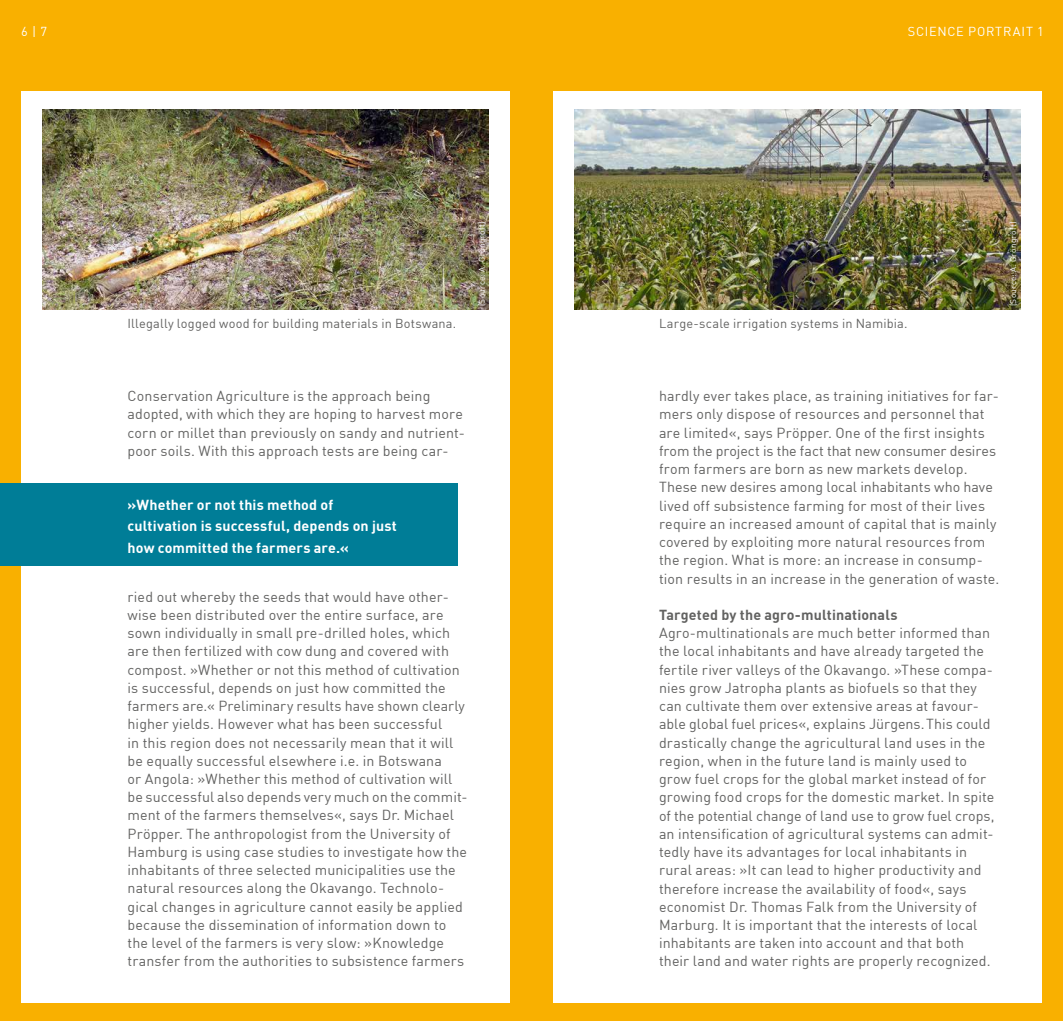
<style>
.page{position:relative;width:1063px;height:1021px;background:#fff}
.page>*{position:absolute;margin:0;border:0;box-sizing:border-box;transform-origin:0 0}
.t1{font:14.25px/18.3px "DIN";letter-spacing:.01em;color:#626261}
.t2{font:700 14.25px/21px "DIN";letter-spacing:.01em;color:#fff}
.t3{font:700 14.25px "DIN";letter-spacing:.01em;color:#626261}
.t4{font:12.75px "DIN";letter-spacing:.015em;color:#626261}
.t5{font:12.75px "DIN";letter-spacing:.07em;color:#fff}
.t6{font:8.25px "DIN";letter-spacing:.03em;color:#fff}
</style>
<div class="page">
<div style="left:0;top:0;width:1063px;height:1020px;background:#f9b000"></div>
<div style="left:21px;top:91px;width:489px;height:911px;background:#fff"></div>
<div style="left:553px;top:91px;width:489px;height:911px;background:#fff"></div>
<div style="left:0;top:483px;width:457px;height:82px;background:#007d97"></div>
<img style="left:574px;top:109px;width:446px;height:201px">
<img style="left:43px;top:109px;width:446px;height:201px">
<p class="t5" style="left:21px;top:24px;width:27px">6 | 7</p>
<p class="t5" style="left:908px;top:24px;width:138px">SCIENCE PORTRAIT 1</p>
<p class="t6" style="left:477px;top:306px;width:86px;rotate:-90deg">(Source: A. Gröngröft)</p>
<p class="t6" style="left:1008px;top:306px;width:86px;rotate:-90deg">(Source: A. Gröngröft)</p>
<p class="t4" style="left:128px;top:315px;width:330px">Illegally logged wood for building materials in Botswana.</p>
<p class="t4" style="left:659px;top:315px;width:250px">Large-scale irrigation systems in Namibia.</p>
<p class="t1" style="left:128px;top:386px;width:339px">Conservation Agriculture is the approach being adopted, with which they are hoping to harvest more corn or millet than previously on sandy and nutrient&shy;poor soils. With this approach tests are being car-</p>
<p class="t2" style="left:128px;top:494px;width:271px">»Whether or not this method of cultivation is successful, depends on just how committed the farmers are.«</p>
<p class="t1" style="left:128px;top:587px;width:342px">ried out whereby the seeds that would have other&shy;wise been distributed over the entire surface, are sown individually in small pre-drilled holes, which are then fertilized with cow dung and covered with compost. »Whether or not this method of cultivation is successful, depends on just how committed the farmers are.« Preliminary results have shown clearly higher yields. However what has been successful<br>in this region does not necessarily mean that it will be equally successful elsewhere i.e. in Botswana<br>or Angola: »Whether this method of cultivation will be successful also depends very much on the commit&shy;ment of the farmers themselves«, says Dr. Michael Pröpper. The anthropologist from the University of Hamburg is using case studies to investigate how the inhabitants of three selected municipalities use the natural resources along the Okavango. Technolo&shy;gical changes in agriculture cannot easily be applied because the dissemination of information down to the level of the farmers is very slow: »Knowledge transfer from the authorities to subsistence farmers</p>
<p class="t1" style="left:659px;top:386px;width:342px">hardly ever takes place, as training initiatives for far&shy;mers only dispose of resources and personnel that are limited«, says Pröpper. One of the first insights from the project is the fact that new consumer desires from farmers are born as new markets develop.<br>These new desires among local inhabitants who have lived off subsistence farming for most of their lives require an increased amount of capital that is mainly covered by exploiting more natural resources from the region. What is more: an increase in consump&shy;tion results in an increase in the generation of waste.</p>
<p class="t3" style="left:659px;top:605px;width:240px">Targeted by the agro-multinationals</p>
<p class="t1" style="left:659px;top:623px;width:337px">Agro-multinationals are much better informed than the local inhabitants and have already targeted the fertile river valleys of the Okavango. »These compa&shy;nies grow Jatropha plants as biofuels so that they can cultivate them over extensive areas at favour&shy;able global fuel prices«, explains Jürgens. This could drastically change the agricultural land uses in the region, when in the future land is mainly used to grow fuel crops for the global market instead of for growing food crops for the domestic market. In spite of the potential change of land use to grow fuel crops, an intensification of agricultural systems can admit&shy;tedly have its advantages for local inhabitants in rural areas: »It can lead to higher productivity and therefore increase the availability of food«, says economist Dr. Thomas Falk from the University of Marburg. It is important that the interests of local inhabitants are taken into account and that both their land and water rights are properly recognized.</p>
</div>
